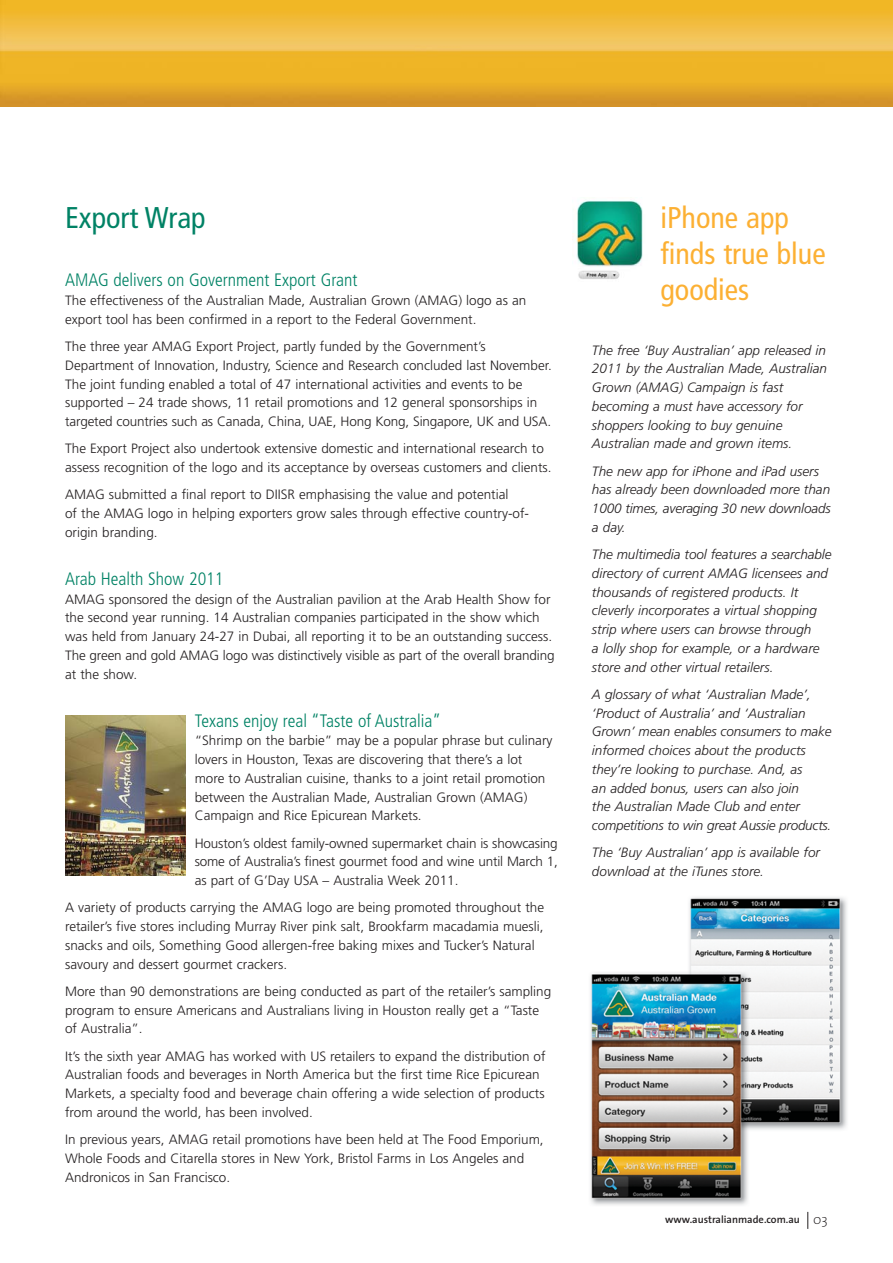
<style>
.page{position:relative;width:893px;height:1263px;background:#fff}
.page>*{position:absolute;margin:0;border:0;box-sizing:border-box;transform-origin:0 0}
.t1{font:condensed 30px/36px "Frutiger";color:#fcb033}
.t2{font:condensed 30px "Frutiger";color:#008265}
.t3{font:300 condensed 18px "Frutiger";color:#008265}
.t4{font:300 13.5px/18.8px "Frutiger";color:#231f20}
.t5{font:italic 300 13.5px/18.8px "Frutiger";color:#231f20}
.t6{font:600 10.5px "The Sans";color:#231f20}
.s1{font-weight:200;font-size:13.5px}
</style>
<div class="page">
<svg style="left:807px;top:1212px;width:1px;height:17px"></svg>
<img style="left:0;top:0;width:892px;height:106px">
<img style="left:65px;top:716px;width:120px;height:159px">
<img style="left:572px;top:200px;width:71px;height:79px">
<img style="left:590px;top:897px;width:257px;height:308px">
<h1 class="t2" style="left:65px;top:206px;width:142px">Export Wrap</h1>
<h2 class="t3" style="left:65px;top:273px;width:294px">AMAG delivers on Government Export Grant</h2>
<p class="t4" style="left:65px;top:292px;width:463px">The effectiveness of the Australian Made, Australian Grown (AMAG) logo as an export tool has been confirmed in a report to the Federal Government.</p>
<p class="t4" style="left:65px;top:338px;width:488px">The three year AMAG Export Project, partly funded by the Government’s Department of Innovation, Industry, Science and Research concluded last November.<br>The joint funding enabled a total of 47 international activities and events to be supported – 24 trade shows, 11 retail promotions and 12 general sponsorships in targeted countries such as Canada, China, UAE, Hong Kong, Singapore, UK and USA.</p>
<p class="t4" style="left:65px;top:440px;width:488px">The Export Project also undertook extensive domestic and international research to assess recognition of the logo and its acceptance by overseas customers and clients.</p>
<p class="t4" style="left:65px;top:486px;width:465px">AMAG submitted a final report to DIISR emphasising the value and potential<br>of the AMAG logo in helping exporters grow sales through effective country-of&shy;origin branding.</p>
<h2 class="t3" style="left:65px;top:571px;width:160px">Arab Health Show 2011</h2>
<p class="t4" style="left:65px;top:591px;width:491px">AMAG sponsored the design of the Australian pavilion at the Arab Health Show for the second year running. 14 Australian companies participated in the show which was held from January 24-27 in Dubai, all reporting it to be an outstanding success.<br>The green and gold AMAG logo was distinctively visible as part of the overall branding at the show.</p>
<h2 class="t3" style="left:195px;top:713px;width:248px">Texans enjoy real “Taste of Australia”</h2>
<p class="t4" style="left:195px;top:732px;width:359px">“Shrimp on the barbie” may be a popular phrase but culinary lovers in Houston, Texas are discovering that there’s a lot more to Australian cuisine, thanks to a joint retail promotion between the Australian Made, Australian Grown (AMAG)<br>Campaign and Rice Epicurean Markets.</p>
<p class="t4" style="left:195px;top:835px;width:365px;text-align:justify">Houston’s oldest family-owned supermarket chain is showcasing some of Australia’s finest gourmet food and wine until March 1, as part of G’Day USA – Australia Week 2011.</p>
<p class="t4" style="left:65px;top:899px;width:481px">A variety of products carrying the AMAG logo are being promoted throughout the retailer’s five stores including Murray River pink salt, Brookfarm macadamia muesli, snacks and oils, Something Good allergen-free baking mixes and Tucker’s Natural savoury and dessert gourmet crackers.</p>
<p class="t4" style="left:65px;top:983px;width:488px">More than 90 demonstrations are being conducted as part of the retailer’s sampling program to ensure Americans and Australians living in Houston really get a “Taste of Australia”.</p>
<p class="t4" style="left:65px;top:1048px;width:482px">It’s the sixth year AMAG has worked with US retailers to expand the distribution of Australian foods and beverages in North America but the first time Rice Epicurean Markets, a specialty food and beverage chain offering a wide selection of products from around the world, has been involved.</p>
<p class="t4" style="left:65px;top:1131px;width:480px">In previous years, AMAG retail promotions have been held at The Food Emporium,<br>Whole Foods and Citarella stores in New York, Bristol Farms in Los Angeles and<br>Andronicos in San Francisco.</p>
<h1 class="t1" style="left:660px;top:202px;width:167px">iPhone app finds true blue goodies</h1>
<p class="t5" style="left:592px;top:342px;width:237px">The free ‘Buy Australian’ app released in 2011 by the Australian Made, Australian Grown (AMAG) Campaign is fast becoming a must have accessory for shoppers looking to buy genuine Australian made and grown items.</p>
<p class="t5" style="left:592px;top:463px;width:240px">The new app for iPhone and iPad users has already been downloaded more than<br>1000 times, averaging 30 new downloads a day.</p>
<p class="t5" style="left:592px;top:546px;width:241px">The multimedia tool features a searchable directory of current AMAG licensees and thousands of registered products. It cleverly incorporates a virtual shopping strip where users can browse through<br>a lolly shop for example, or a hardware store and other virtual retailers.</p>
<p class="t5" style="left:592px;top:686px;width:241px">A glossary of what ‘Australian Made’, ‘Product of Australia’ and ‘Australian Grown’ mean enables consumers to make informed choices about the products they’re looking to purchase. And, as<br>an added bonus, users can also join<br>the Australian Made Club and enter competitions to win great Aussie products.</p>
<p class="t5" style="left:592px;top:844px;width:229px">The ‘Buy Australian’ app is available for download at the iTunes store.</p>
<p class="t6" style="left:665px;top:1216px;width:164px">www.australianmade.com.au <span class="s1">03</span></p>
</div>
